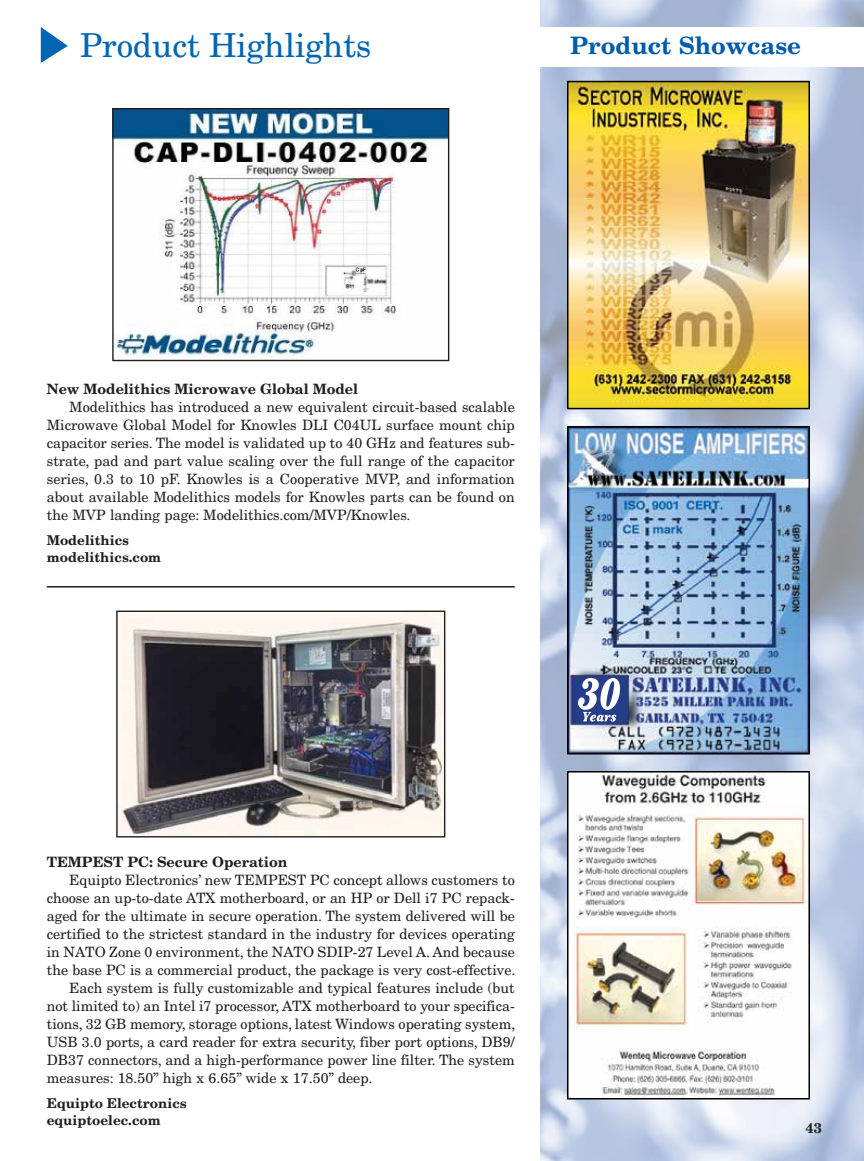
<style>
.page{position:relative;width:864px;height:1161px;background:#fff}
.page>*{position:absolute;margin:0;border:0;box-sizing:border-box;transform-origin:0 0}
.t1{font:33px "New Century Schlbk";color:#0066b3}
.t2{font:700 24px "New Century Schlbk";color:#005baa}
.t3{font:14.25px/18px "New Century Schlbk";color:#231f20;text-align:justify}
.t4{font:700 14.25px "New Century Schlbk";color:#231f20}
.t5{font:700 13.5px/16.5px "New Century Schlbk";color:#231f20}
</style>
<div class="page">
<svg style="left:40px;top:27px;width:28px;height:36px"></svg>
<hr style="left:47px;top:586px;width:468px;height:2px;background:#231f20">
<img style="left:114px;top:110px;width:333px;height:249px">
<div style="left:112px;top:108px;width:337px;height:253px;border:1px solid #231f20"></div>
<img style="left:118px;top:613px;width:325px;height:223px">
<div style="left:116px;top:611px;width:329px;height:227px;border:1px solid #231f20"></div>
<img style="left:540px;top:0;width:324px;height:1161px">
<div style="left:540px;top:27px;width:324px;height:40px;background:#fff"></div>
<img style="left:570px;top:84px;width:237px;height:322px">
<div style="left:567px;top:81px;width:243px;height:328px;border:2px solid #000"></div>
<img style="left:570px;top:429px;width:237px;height:322px">
<div style="left:567px;top:426px;width:243px;height:328px;border:2px solid #000"></div>
<img style="left:570px;top:774px;width:237px;height:323px">
<div style="left:567px;top:771px;width:243px;height:329px;border:2px solid #000"></div>
<h1 class="t1" style="left:80px;top:25px;width:293px">Product Highlights</h1>
<h2 class="t2" style="left:570px;top:30px;width:232px">Product Showcase</h2>
<p class="t4" style="left:47px;top:380px;width:313px">New Modelithics Microwave Global Model</p>
<p class="t3" style="left:47px;top:398px;width:470px;text-indent:23px">Modelithics has introduced a new equivalent circuit-based scalable Microwave Global Model for Knowles DLI C04UL surface mount chip capacitor series. The model is validated up to 40 GHz and features sub&shy;strate, pad and part value scaling over the full range of the capacitor series, 0.3 to 10 pF. Knowles is a Cooperative MVP, and information about available Modelithics models for Knowles parts can be found on the MVP landing page: Modelithics.com/MVP/Knowles.</p>
<p class="t5" style="left:47px;top:532px;width:116px">Modelithics modelithics.com</p>
<p class="t4" style="left:47px;top:853px;width:242px">TEMPEST PC: Secure Operation</p>
<p class="t3" style="left:69px;top:871px;width:447px">Equipto Electronics’ new TEMPEST PC concept allows customers to</p>
<p class="t3" style="left:47px;top:889px;width:470px">choose an up-to-date ATX motherboard, or an HP or Dell i7 PC repack-</p>
<p class="t3" style="left:47px;top:907px;width:470px">aged for the ultimate in secure operation. The system delivered will be</p>
<p class="t3" style="left:47px;top:925px;width:469px">certified to the strictest standard in the industry for devices operating</p>
<p class="t3" style="left:47px;top:943px;width:470px">in NATO Zone 0 environment, the NATO SDIP-27 Level A. And because</p>
<p class="t3" style="left:47px;top:961px;width:470px">the base PC is a commercial product, the package is very cost-effective.</p>
<p class="t3" style="left:69px;top:979px;width:447px">Each system is fully customizable and typical features include (but</p>
<p class="t3" style="left:47px;top:997px;width:469px">not limited to) an Intel i7 processor, ATX motherboard to your specifica-</p>
<p class="t3" style="left:47px;top:1015px;width:470px">tions, 32 GB memory, storage options, latest Windows operating system,</p>
<p class="t3" style="left:47px;top:1033px;width:469px">USB 3.0 ports, a card reader for extra security, fiber port options, DB9/</p>
<p class="t3" style="left:47px;top:1051px;width:470px">DB37 connectors, and a high-performance power line filter. The system</p>
<p class="t3" style="left:47px;top:1069px;width:327px">measures: 18.50” high x 6.65” wide x 17.50” deep.</p>
<p class="t5" style="left:47px;top:1095px;width:141px">Equipto Electronics equiptoelec.com</p>
<p class="t4" style="left:806px;top:1119px;width:18px">43</p>
</div>
